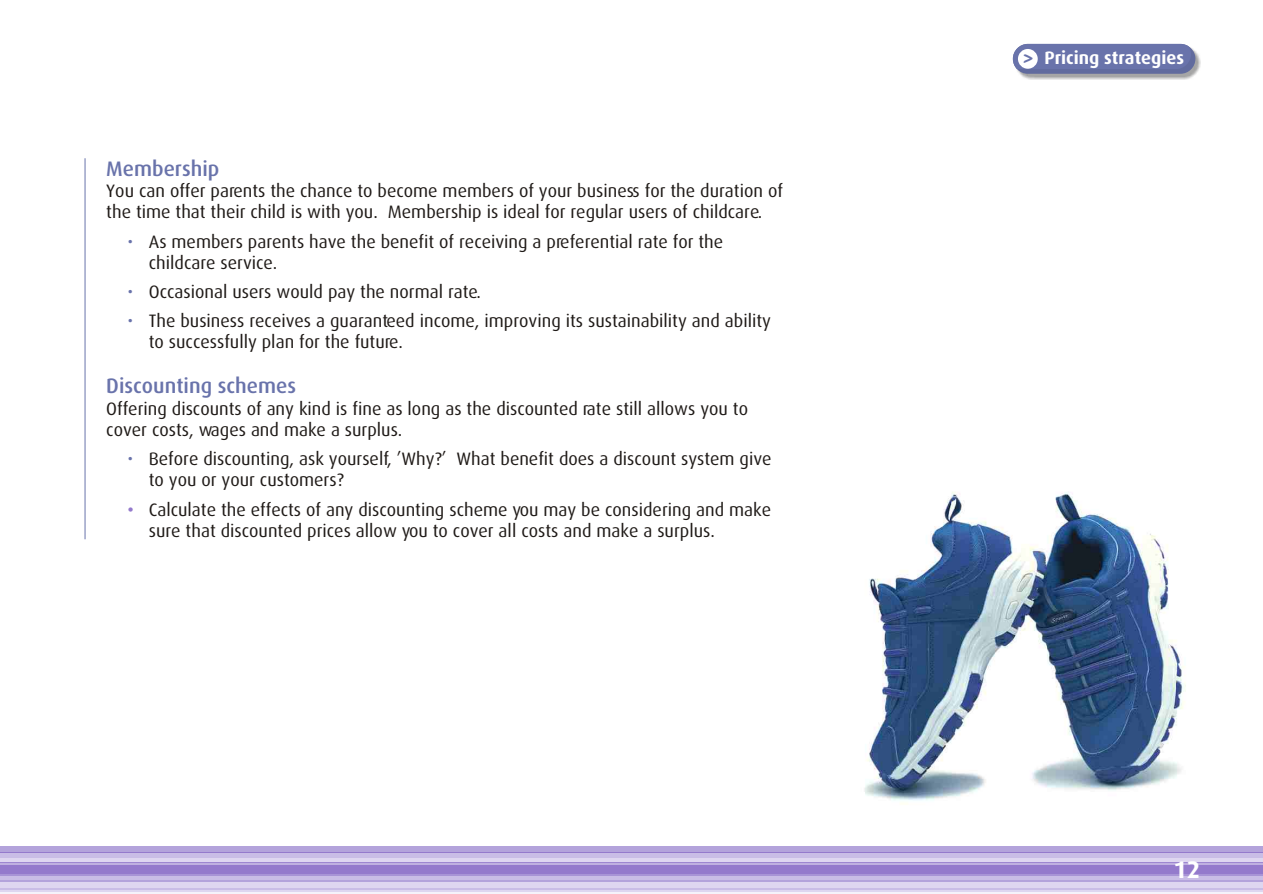
<style>
.page{position:relative;width:1263px;height:894px;background:#fff}
.page>*{position:absolute;margin:0;border:0;box-sizing:border-box;transform-origin:0 0}
.t1{font:700 24px "Dax";color:#fff}
.t2{font:500 21px "Dax";color:#6973ab}
.t3{font:18px/21px "Dax";color:#1f1a17}
.t4{font:700 18px "Dax";color:#fff}
.t5{font:18px/29.4px "Dax";color:#6973ab}
.t6{font:500 18px "Dax";color:#947acc}
.s1{font-family:"Cocon";font-weight:400;color:#6973ab}
</style>
<div class="page">
<hr style="left:0;top:892px;width:1263px;height:2px;background:#f5f2fa">
<hr style="left:0;top:861px;width:1263px;height:2px;background:#9e87d1">
<hr style="left:0;top:863px;width:1263px;height:3px;background:#bfb0e0">
<div style="left:0;top:866px;width:1263px;height:8px;background:#947acc"></div>
<hr style="left:0;top:874px;width:1263px;height:2px;background:#a894d6">
<div style="left:0;top:847px;width:1263px;height:5px;background:#b3a3db"></div>
<svg style="left:0;top:857px;width:1263px;height:4px;background:#d8cfed"></svg>
<hr style="left:0;top:853px;width:1263px;height:4px;background:#c9bde6">
<div style="left:0;top:882px;width:1263px;height:10px;background:#ded6f0"></div>
<div style="left:0;top:876px;width:1263px;height:6px;background:#c9bde6"></div>
<hr style="left:0;top:889px;width:1263px;height:1px;background:#c9bde6">
<hr style="left:0;top:852px;width:1263px;height:1px;background:#947acc">
<hr style="left:0;top:880px;width:1263px;height:2px;background:#b3a3db">
<hr style="left:85px;top:158px;width:1px;height:381px;background:#6973ab">
<img style="left:1020px;top:51px;width:181px;height:28px">
<svg style="left:1013px;top:44px;width:182px;height:30px;background:#6c75aa"></svg>
<div style="left:1018px;top:49px;width:20px;height:20px;background:#fff;border-radius:50%"></div>
<img style="left:864px;top:492px;width:322px;height:312px">
<p class="t2" style="left:106px;top:159px;width:115px">Membership</p>
<p class="t3" style="left:106px;top:182px;width:678px">You can offer parents the chance to become members of your business for the duration of the time that their child is with you. Membership is ideal for regular users of childcare.</p>
<p class="t3" style="left:149px;top:232px;width:576px">As members parents have the benefit of receiving a preferential rate for the childcare service.</p>
<p class="t3" style="left:149px;top:278px;width:624px;line-height:29.4px">Occasional users would pay the normal rate.<br>The business receives a guaranteed income, improving its sustainability and ability</p>
<p class="t3" style="left:149px;top:333px;width:256px">to successfully plan for the future.</p>
<p class="t5" style="left:128px;top:228px;width:7px">•</p>
<p class="t5" style="left:128px;top:278px;width:7px">• •</p>
<p class="t2" style="left:106px;top:377px;width:191px">Discounting schemes</p>
<p class="t3" style="left:106px;top:399px;width:643px">Offering discounts of any kind is fine as long as the discounted rate still allows you to cover costs, wages and make a surplus.</p>
<p class="t3" style="left:149px;top:450px;width:624px">Before discounting, ask yourself, ’Why?’ What benefit does a discount system give to you or your customers?</p>
<p class="t3" style="left:149px;top:500px;width:624px">Calculate the effects of any discounting scheme you may be considering and make sure that discounted prices allow you to cover all costs and make a surplus.</p>
<p class="t5" style="left:128px;top:446px;width:7px">•</p>
<p class="t6" style="left:128px;top:502px;width:8px">•</p>
<p class="t4" style="left:1023px;top:50px;width:163px"><span class="s1">&gt;</span> Pricing strategies</p>
<h1 class="t1" style="left:1173px;top:859px;width:29px">12</h1>
</div>
